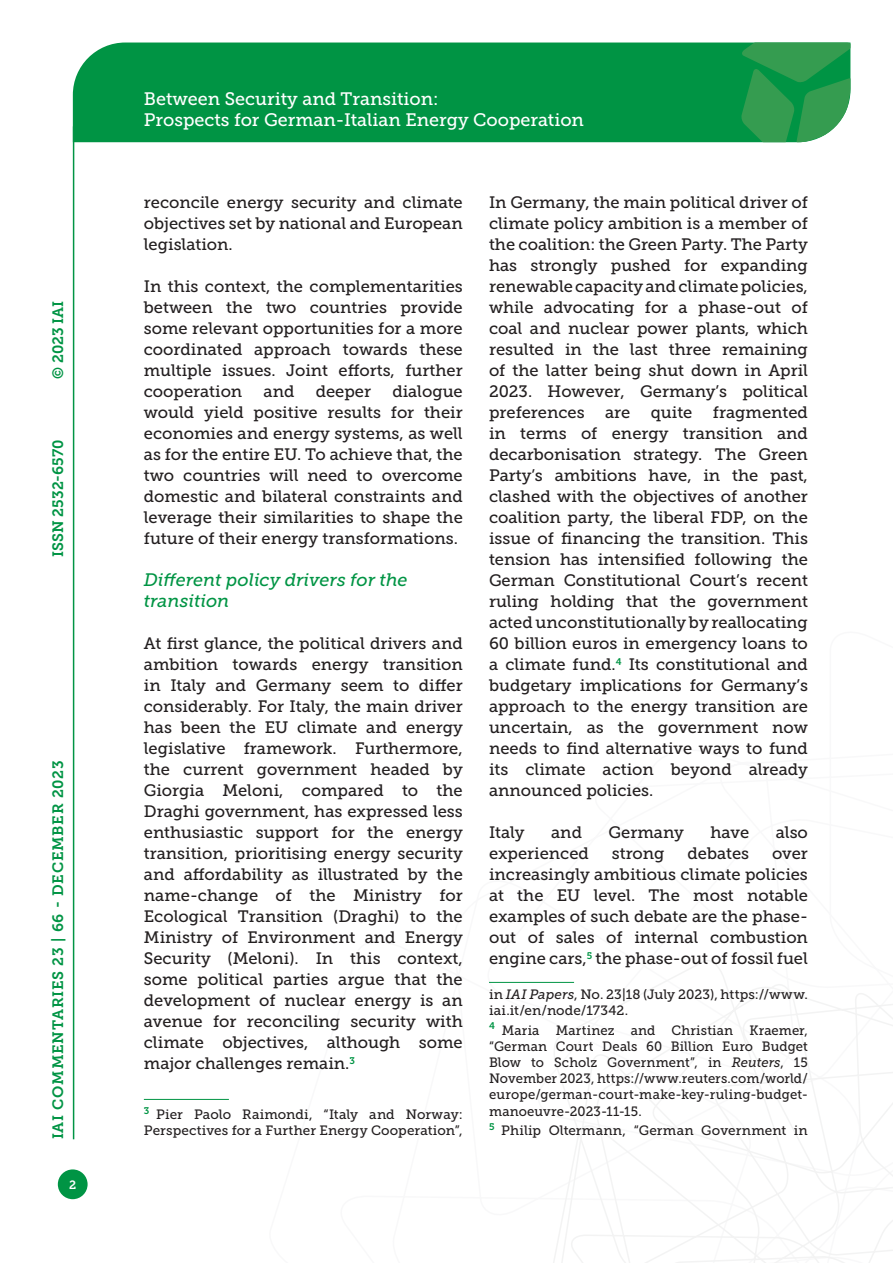
<style>
.page{position:relative;width:893px;height:1263px;background:#fff}
.page>*{position:absolute;margin:0;border:0;box-sizing:border-box;transform-origin:0 0}
.t1{font:18px/21.6px "Museo Slab 500";color:#fff}
.Titolo_paragrafo_2{font:italic 18px/21px "Museo Slab 500";color:#009444}
.Testo{font:16.5px/21px "Museo Slab 500";color:#231f20;text-align:justify}
.t2{font:15px "Museo Slab 700";letter-spacing:.05em;color:#009444}
.t3{font:15px "Museo Slab 700";color:#009444}
.Nota{font:13.5px/16.2px "Museo Slab 500";letter-spacing:.01em;color:#231f20}
.t4{font:12px "Museo Slab 700";color:#fff}
.s1{font-style:italic}
</style>
<div class="page">
<svg style="left:531px;top:960px;width:362px;height:303px"></svg>
<div style="left:73px;top:43px;width:668px;height:99px;background:#009444"></div>
<svg style="left:741px;top:43px;width:109px;height:99px;background:#319e55"></svg>
<div style="left:58px;top:1169px;width:30px;height:30px;background:#009444;border-radius:50%"></div>
<hr style="left:73px;top:126px;width:1px;height:1013px;background:#009444">
<hr style="left:144px;top:1099px;width:85px;height:1px;background:#009444">
<hr style="left:489px;top:982px;width:85px;height:1px;background:#009444">
<p class="t2" style="left:50px;top:379px;width:80px;rotate:-90deg">© 2023 IAI</p>
<p class="t3" style="left:50px;top:557px;width:119px;rotate:-90deg">ISSN 2532-6570</p>
<p class="t2" style="left:50px;top:1139px;width:381px;rotate:-90deg">IAI COMMENTARIES 23 | 66 - DECEMBER 2023</p>
<p class="t4" style="left:69px;top:1178px;width:9px">2</p>
<p class="t1" style="left:144px;top:88px;width:442px">Between Security and Transition:<br>Prospects for German-Italian Energy Cooperation</p>
<p class="Testo" style="left:144px;top:192px;width:320px">reconcile energy security and climate objectives set by national and European legislation.</p>
<p class="Testo" style="left:144px;top:276px;width:320px">In this context, the complementarities between the two countries provide some relevant opportunities for a more coordinated approach towards these multiple issues. Joint efforts, further cooperation</p>
<p class="Testo" style="left:144px;top:381px;width:320px;text-indent:248px">dialogue would yield positive results for their economies and energy systems, as well as for the entire EU. To achieve that, the two countries will need to overcome domestic and bilateral constraints and leverage their similarities to shape the future of their energy transformations.</p>
<p class="Titolo_paragrafo_2" style="left:144px;top:569px;width:265px">Different policy drivers for the transition</p>
<p class="Testo" style="left:144px;top:633px;width:320px">At first glance, the political drivers and ambition towards energy transition in Italy and Germany seem to differ considerably. For Italy, the main driver has been the EU climate and energy legislative framework. Furthermore, the current government headed by Giorgia Meloni, compared to the Draghi government, has expressed less enthusiastic support for the energy transition, prioritising energy security and affordability as illustrated by the name-change of the Ministry for Ecological Transition (Draghi) to the Ministry of Environment and Energy Security (Meloni). In this context, some political parties argue that the development of nuclear energy is an avenue for reconciling security with climate objectives, although some major challenges remain.<sup>3</sup></p>
<p class="Nota" style="left:144px;top:1106px;width:320px"><sup>3</sup> Pier Paolo Raimondi, “Italy and Norway:<br>Perspectives for a Further Energy Cooperation”,</p>
<p class="Testo" style="left:264px;top:381px;width:32px">and</p>
<p class="Testo" style="left:316px;top:381px;width:57px">deeper</p>
<p class="Testo" style="left:489px;top:192px;width:320px">In Germany, the main political driver of climate policy ambition is a member of the coalition: the Green Party. The Party has strongly pushed for expanding renewable capacity and climate policies, while advocating for a phase-out of coal and nuclear power plants, which resulted in the last three remaining of the latter being shut down in April 2023. However, Germany’s political preferences are quite fragmented in terms of energy transition and decarbonisation strategy. The Green Party’s ambitions have, in the past, clashed with the objectives of another coalition party, the liberal FDP, on the issue of financing the transition. This tension has intensified following the German Constitutional Court’s recent ruling holding that the government acted unconstitutionally by reallocating 60 billion euros in emergency loans to a climate fund.<sup>4</sup> Its constitutional and budgetary implications for Germany’s approach to the energy transition are uncertain, as the government now needs to find alternative ways to fund its climate action beyond already announced policies.</p>
<p class="Testo" style="left:489px;top:822px;width:37px">Italy</p>
<p class="Testo" style="left:551px;top:822px;width:32px">and</p>
<p class="Testo" style="left:609px;top:822px;width:77px">Germany</p>
<p class="Testo" style="left:710px;top:822px;width:40px">have</p>
<p class="Testo" style="left:776px;top:822px;width:34px">also</p>
<p class="Testo" style="left:489px;top:843px;width:101px">experienced</p>
<p class="Testo" style="left:612px;top:843px;width:54px">strong</p>
<p class="Testo" style="left:687px;top:843px;width:63px">debates</p>
<p class="Testo" style="left:489px;top:843px;width:320px;text-indent:283px">over increasingly ambitious climate policies at the EU level. The most notable examples of such debate are the phase&shy;out of sales of internal combustion engine cars,<sup>5</sup> the phase-out of fossil fuel</p>
<p class="Nota" style="left:489px;top:986px;width:320px">in <span class="s1">IAI Papers</span>, No. 23|18 (July 2023), https://www. iai.it/en/node/17342.</p>
<p class="Nota" style="left:489px;top:1022px;width:320px;text-align:justify"><sup>4</sup> Maria Martinez and Christian Kraemer, “German Court Deals 60 Billion Euro Budget Blow to Scholz Government”, in <span class="s1">Reuters</span>, 15<br>November 2023, https://www.reuters.com/world/ europe/german-court-make-key-ruling-budget&shy;manoeuvre-2023-11-15.</p>
<p class="Nota" style="left:489px;top:1123px;width:320px"><sup>5</sup> Philip Oltermann, “German Government in</p>
</div>
